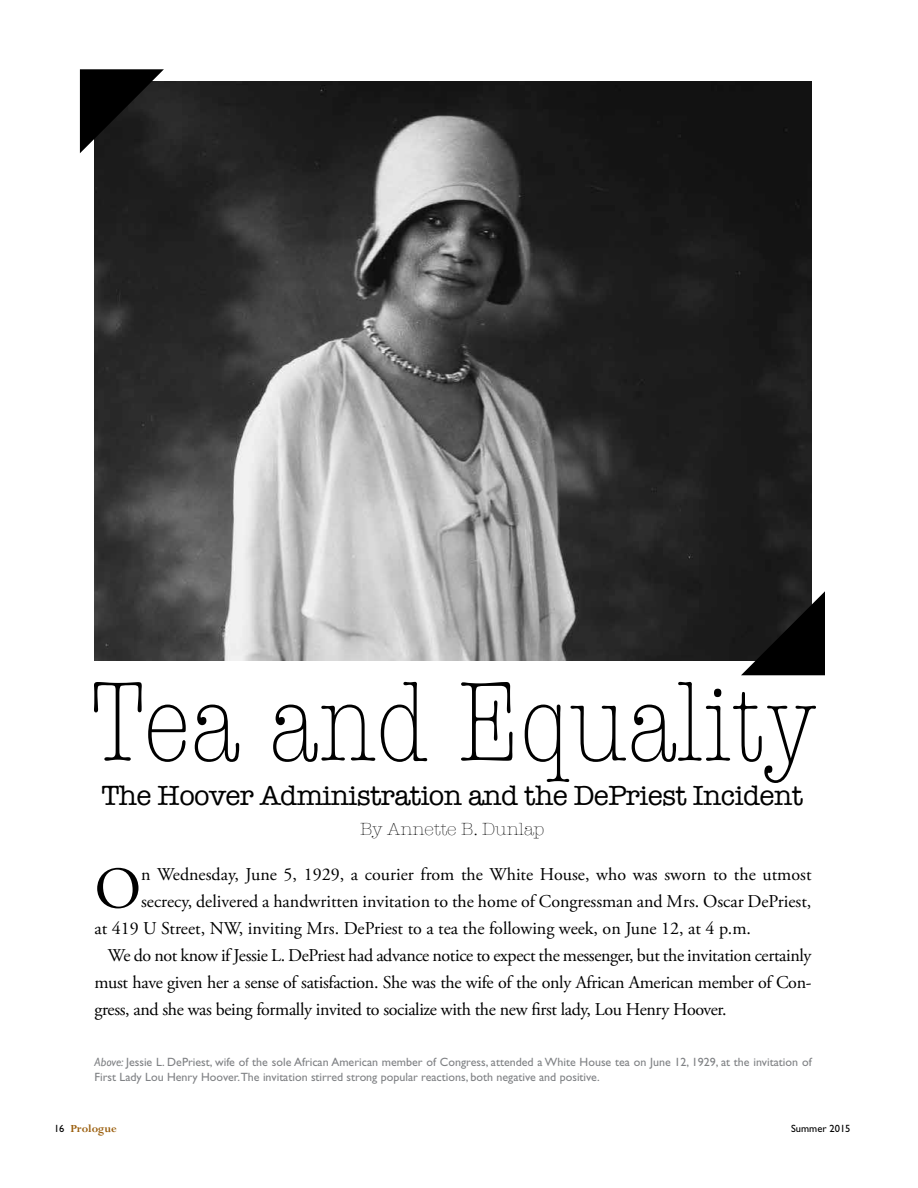
<style>
.page{position:relative;width:918px;height:1188px;background:#fff}
.page>*{position:absolute;margin:0;border:0;box-sizing:border-box;transform-origin:0 0}
.t1{font:300 condensed 117px "American Typewriter";color:#000}
.t2{font:58.65px "Adobe Garamond Pro";color:#000}
.t3{font:28.5px "American Typewriter";letter-spacing:-.02em;color:#000}
.t4{font:18px "Adobe Garamond Pro";letter-spacing:-.02em;color:#000}
.t5{font:18px "Adobe Garamond Pro";color:#000}
.t6{font:300 18px "American Typewriter";color:#000}
.t7{font:12px/15px "Gill Sans Std";color:#808285}
.t8{font:700 12px "Perpetua Std";color:#9b5f0e}
.t9{font:10.5px "Gill Sans Std";color:#000}
.s1{font-style:italic}
.s2{font-family:"Gill Sans Std";font-weight:400;font-size:10.5px;color:#000}
</style>
<div class="page">
<img style="left:94px;top:81px;width:718px;height:579px">
<svg style="left:80px;top:69px;width:84px;height:84px;background:#161616"></svg>
<svg style="left:741px;top:591px;width:84px;height:84px;background:#131313"></svg>
<h1 class="t1" style="left:89px;top:643px;width:727px">Tea and Equality</h1>
<h3 class="t3" style="left:101px;top:774px;width:703px">The Hoover Administration and the DePriest Incident</h3>
<p class="t6" style="left:360px;top:816px;width:186px">By Annette B. Dunlap</p>
<h2 class="t2" style="left:94px;top:854px;width:48px">O</h2>
<p class="t5" style="left:141px;top:864px;width:672px">n Wednesday, June 5, 1929, a courier from the White House, who was sworn to the utmost</p>
<p class="t5" style="left:141px;top:891px;width:672px">secrecy, delivered a handwritten invitation to the home of Congressman and Mrs. Oscar DePriest,</p>
<p class="t5" style="left:94px;top:918px;width:658px">at 419 U Street, NW, inviting Mrs. DePriest to a tea the following week, on June 12, at 4 p.m.</p>
<p class="t4" style="left:108px;top:945px;width:705px">We do not know if Jessie L. DePriest had advance notice to expect the messenger, but the invitation certainly</p>
<p class="t4" style="left:94px;top:972px;width:719px">must have given her a sense of satisfaction. She was the wife of the only African American member of Con-</p>
<p class="t4" style="left:94px;top:999px;width:634px">gress, and she was being formally invited to socialize with the new first lady, Lou Henry Hoover.</p>
<p class="t7" style="left:94px;top:1055px;width:719px"><span class="s1">Above:</span> Jessie L. DePriest, wife of the sole African American member of Congress, attended a White House tea on June 12, 1929, at the invitation of<br>First Lady Lou Henry Hoover.The invitation stirred strong popular reactions, both negative and positive.</p>
<p class="t8" style="left:54px;top:1123px;width:64px"><span class="s2">16</span> Prologue</p>
<p class="t9" style="left:791px;top:1122px;width:61px">Summer 2015</p>
</div>
